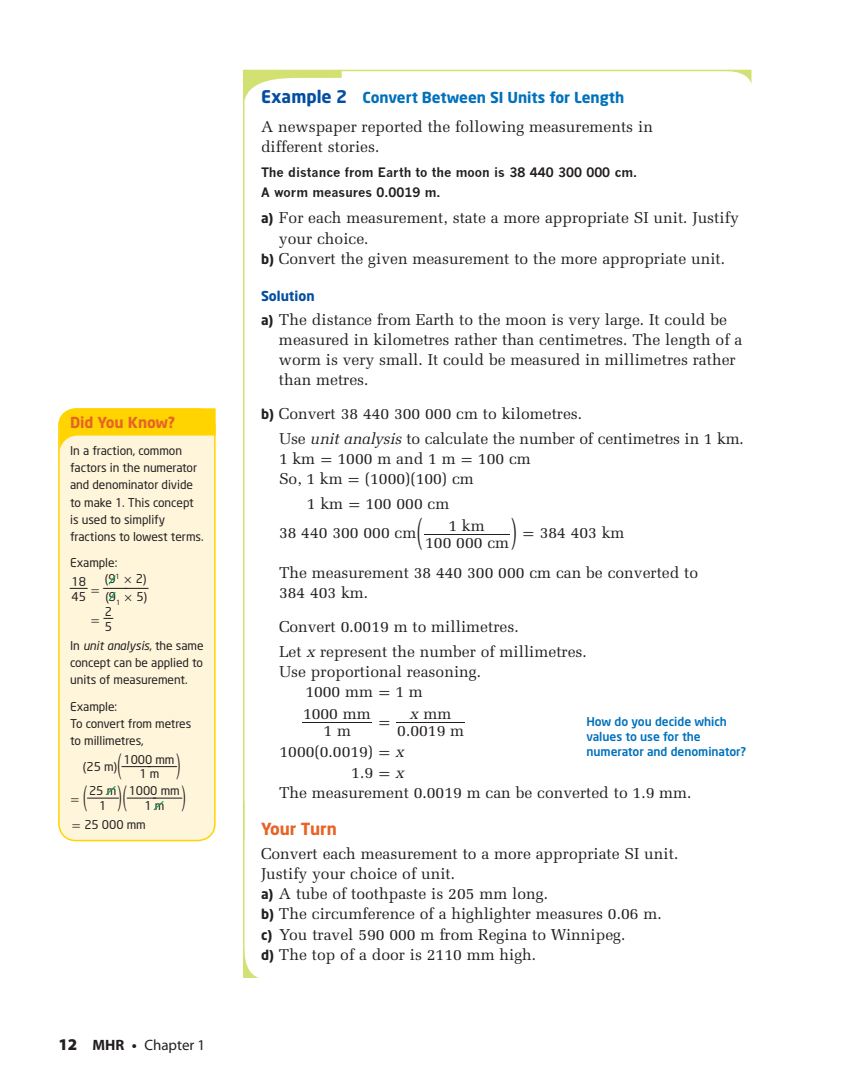
<style>
.page{position:relative;width:855px;height:1071px;background:#fff}
.page>*{position:absolute;margin:0;border:0;box-sizing:border-box;transform-origin:0 0}
.t1{font:26.4px "Uni Math";color:#231f20;scale:.46 1}
.t2{font:23.7px "Melior LT Std";color:#231f20;scale:2.93 1}
.t3{font:700 16.5px "Neo Sans";color:#e76425}
.t4{font:15.75px/20.2px "Melior LT Std";color:#231f20}
.t5{font:700 15px "Neo Sans";color:#0071bc}
.t6{font:15px "Myriad Pro";color:#231f20}
.t7{font:700 15px "Neo Sans";letter-spacing:-.005em;color:#e76425}
.t8{font:700 13.5px "Neo Sans";color:#034ea2}
.t9{font:700 12.75px/20.2px "News Gothic";color:#231f20}
.t10{font:12px/17.2px "Neo Sans";letter-spacing:-.005em;color:#231f20}
.t11{font:500 12px/15px "Neo Sans";letter-spacing:-.005em;color:#0071bc}
.t12{font:italic 12px/19px "Neo Sans";letter-spacing:-.005em;color:#231f20}
.t13{font:12px "Uni Math";color:#231f20}
.s1{font-size:18px}
.s2{font-family:"Uni Math"}
.s3{font-style:normal}
.s4{font-family:"Uni Math";font-size:26.4px}
.s5{font-weight:900;font-size:16.5px}
.s6{font-weight:700}
.s7{font-size:17.25px;color:#034ea2}
.s8{font-family:"Neo Sans";font-weight:700;font-size:13.5px}
.s9{font-style:italic}
.s10{font-family:"Uni Math";font-size:32.4px}
</style>
<div class="page">
<svg style="left:243px;top:70px;width:509px;height:731px"></svg>
<div style="left:59px;top:409px;width:156px;height:432px;background:#fff5db;border-radius:17px"></div>
<div style="left:58px;top:408px;width:158px;height:433px;border:2px solid #ffd400;border-radius:17px"></div>
<svg style="left:108px;top:575px;width:8px;height:26px"></svg>
<svg style="left:105px;top:786px;width:11px;height:10px"></svg>
<svg style="left:153px;top:801px;width:11px;height:10px"></svg>
<svg style="left:59px;top:408px;width:157px;height:46px"></svg>
<svg style="left:243px;top:801px;width:16px;height:177px"></svg>
<p class="t7" style="left:70px;top:416px;width:107px">Did You Know?</p>
<p class="t10" style="left:70px;top:443px;width:135px">In a fraction, common factors in the numerator and denominator divide to make 1. This concept is used to simplify fractions to lowest terms.</p>
<p class="t10" style="left:70px;top:555px;width:49px;line-height:18.6px">Example: <span class="s1">_</span>1 8</p>
<p class="t10" style="left:72px;top:589px;width:16px">45</p>
<p class="t10" style="left:105px;top:571px;width:43px;text-align:right"><sup>1</sup> <span class="s2">×</span> 2) (9<sub>1</sub> <span class="s2">×</span> 5)</p>
<p class="t13" style="left:91px;top:615px;width:24px">= <sup>_</sup><sup>2</sup></p>
<p class="t12" style="left:70px;top:618px;width:135px;text-indent:35px"><span class="s3">5<br>In</span> unit analysis<span class="s3">, the same</span></p>
<p class="t10" style="left:70px;top:655px;width:134px">concept can be applied to units of measurement.</p>
<p class="t10" style="left:70px;top:698px;width:123px">Example:<br>To convert from metres to millimetres,</p>
<p class="t10" style="left:83px;top:759px;width:94px">(25 m) <span class="s4">(</span><sup>__</sup></p>
<p class="t10" style="left:105px;top:571px;width:44px">(9<span class="s1">__</span></p>
<p class="t13" style="left:91px;top:585px;width:11px">=</p>
<p class="t10" style="left:123px;top:753px;width:53px;line-height:14.9px;text-align:center">1000 mm<br>1 m</p>
<h1 class="t1" style="left:176px;top:754px;width:12px">)</h1>
<p class="t10" style="left:99px;top:784px;width:20px;line-height:14.9px;text-indent:-29px"><span class="s2">=</span> <span class="s4">(</span><span class="s1">_</span>25 m<br>1</p>
<h1 class="t1" style="left:118px;top:786px;width:151px">)(<sup>__</sup>)</h1>
<p class="t10" style="left:129px;top:784px;width:53px;line-height:14.9px;text-align:center">1000 mm<br>1 m</p>
<p class="t10" style="left:72px;top:817px;width:76px"><span class="s2">=</span> 25 000 mm</p>
<p class="t6" style="left:58px;top:1040px;width:148px"><span class="s5">12</span> <span class="s6">MHR •</span> Chapter 1</p>
<p class="t5" style="left:261px;top:90px;width:365px"><span class="s7">Example 2</span> Convert Between SI Units for Length</p>
<p class="t4" style="left:261px;top:117px;width:393px">A newspaper reported the following measurements in different stories.</p>
<p class="t9" style="left:261px;top:162px;width:378px">The distance from Earth to the moon is 38 440 300 000 cm.<br>A worm measures 0.0019 m.</p>
<p class="t4" style="left:261px;top:208px;width:479px"><span class="s8">a)</span> For each measurement, state a more appropriate SI unit. Justify</p>
<p class="t4" style="left:279px;top:229px;width:91px">your choice.</p>
<p class="t4" style="left:261px;top:249px;width:466px"><span class="s8">b)</span> Convert the given measurement to the more appropriate unit.</p>
<p class="t8" style="left:261px;top:290px;width:55px">Solution</p>
<p class="t4" style="left:279px;top:310px;width:465px;text-indent:-18px"><span class="s8">a)</span> The distance from Earth to the moon is very large. It could be measured in kilometres rather than centimetres. The length of a worm is very small. It could be measured in millimetres rather than metres.</p>
<p class="t4" style="left:279px;top:402px;width:466px;line-height:24.8px;text-indent:-18px"><span class="s8">b)</span> Convert 38 440 300 000 cm to kilometres.<br>Use <span class="s9">unit analysis</span> to calculate the number of centimetres in 1 km.</p>
<p class="t4" style="left:279px;top:449px;width:253px">1 km <span class="s2">=</span> 1000 m and 1 m <span class="s2">=</span> 100 cm<br>So, 1 km <span class="s2">=</span> (1000)(100) cm</p>
<p class="t4" style="left:279px;top:490px;width:347px;line-height:29.2px;text-indent:28px">1 km <span class="s2">=</span> 100 000 cm<br>38 440 300 000 cm <span class="s10">(</span><sup>___</sup><span class="s10">)</span> <span class="s2">=</span> 384 403 km</p>
<p class="t4" style="left:425px;top:517px;width:86px;line-height:17.2px;text-align:center">1 km<br>100 000 cm</p>
<p class="t4" style="left:279px;top:563px;width:421px">The measurement 38 440 300 000 cm can be converted to<br>384 403 km.</p>
<p class="t4" style="left:279px;top:615px;width:309px;line-height:24.8px">Convert 0.0019 m to millimetres.<br>Let <span class="s9">x</span> represent the number of millimetres.</p>
<p class="t4" style="left:305px;top:662px;width:177px;text-indent:-26px">Use proportional reasoning.<br>1000 mm <span class="s2">=</span> 1 m</p>
<h2 class="t2" style="left:303px;top:700px;width:57px">__<sub>=</sub> __</h2>
<p class="t4" style="left:303px;top:706px;width:69px;line-height:17.2px;text-align:center">1000 mm<br>1 m</p>
<p class="t4" style="left:397px;top:706px;width:68px;line-height:17.2px;text-align:center"><span class="s9">x</span> mm<br>0.0019 m</p>
<p class="t4" style="left:280px;top:742px;width:126px">1000(0.0019) <span class="s2">=</span> <span class="s9">x</span></p>
<p class="t4" style="left:351px;top:763px;width:54px">1.9 <span class="s2">=</span> <span class="s9">x</span></p>
<p class="t4" style="left:279px;top:783px;width:414px">The measurement 0.0019 m can be converted to 1.9 mm.</p>
<p class="t3" style="left:261px;top:822px;width:77px">Your Turn</p>
<p class="t4" style="left:261px;top:844px;width:419px">Convert each measurement to a more appropriate SI unit.<br>Justify your choice of unit.<br><span class="s8">a)</span> A tube of toothpaste is 205 mm long.<br><span class="s8">b)</span> The circumference of a highlighter measures 0.06 m.<br><span class="s8">c)</span> You travel 590 000 m from Regina to Winnipeg.<br><span class="s8">d)</span> The top of a door is 2110 mm high.</p>
<p class="t11" style="left:586px;top:715px;width:161px">How do you decide which values to use for the numerator and denominator?</p>
</div>
